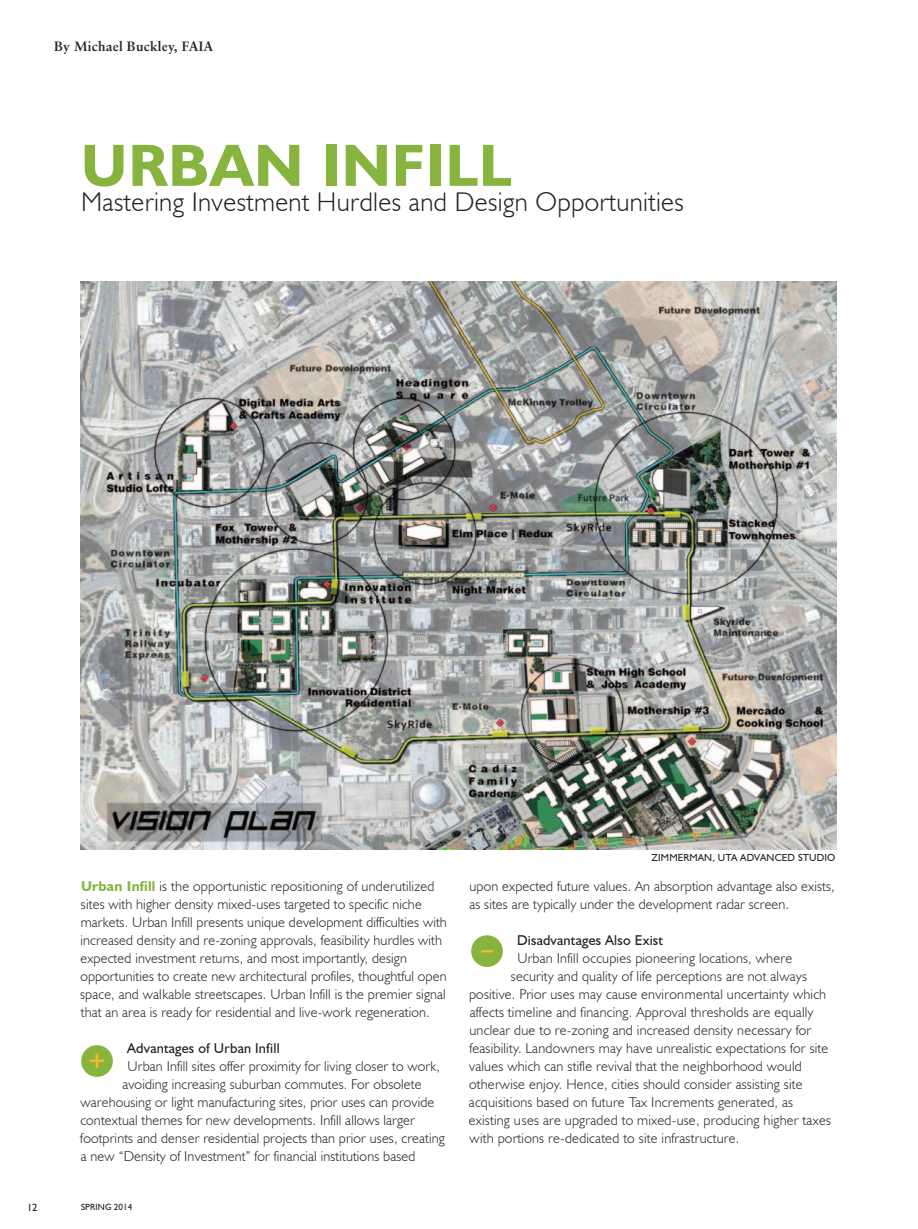
<style>
.page{position:relative;width:918px;height:1229px;background:#fff}
.page>*{position:absolute;margin:0;border:0;box-sizing:border-box;transform-origin:0 0}
.t1{font:700 60px "Humanist 521 BT";letter-spacing:.015em;color:#87b43f}
.t2{font:300 27px "Humanist 521 BT";letter-spacing:.015em;color:#231f20}
.t3{font:300 14.25px/18px "Humanist 521 BT";letter-spacing:.01em;color:#231f20}
.t4{font:14.25px "Humanist 521 BT";letter-spacing:.015em;color:#231f20}
.t5{font:700 13.5px "Sabon";letter-spacing:.015em;color:#231f20}
.t6{font:10.5px "Humanist 521 BT";color:#231f20}
.t7{font:10.2px "Humanist 521 BT";letter-spacing:.015em;color:#231f20}
.t8{font:9px "Humanist 521 BT";letter-spacing:.015em;color:#231f20}
.s1{font-weight:700;color:#87b43f}
</style>
<div class="page">
<img style="left:81px;top:281px;width:756px;height:568px">
<div style="left:81px;top:1045px;width:32px;height:31px;background:#87b43f;border-radius:50%"></div>
<div style="left:471px;top:935px;width:32px;height:32px;background:#87b43f;border-radius:50%"></div>
<p class="t5" style="left:54px;top:40px;width:161px">By Michael Buckley, FAIA</p>
<h1 class="t1" style="left:81px;top:128px;width:432px">Urban inFiLL</h1>
<h2 class="t2" style="left:81px;top:186px;width:604px">Mastering Investment Hurdles and Design Opportunities</h2>
<p class="t6" style="left:27px;top:1200px;width:12px">12</p>
<p class="t3" style="left:80px;top:876px;width:368px"><span class="s1">Urban infill</span> is the opportunistic repositioning of underutilized sites with higher density mixed-uses targeted to specific niche markets. Urban Infill presents unique development difficulties with increased density and re-zoning approvals, feasibility hurdles with expected investment returns, and most importantly, design opportunities to create new architectural profiles, thoughtful open space, and walkable streetscapes. Urban Infill is the premier signal that an area is ready for residential and live-work regeneration.</p>
<p class="t4" style="left:127px;top:1039px;width:154px">Advantages of Urban Infill</p>
<p class="t3" style="left:128px;top:1056px;width:314px">Urban Infill sites offer proximity for living closer to work,</p>
<p class="t3" style="left:122px;top:1074px;width:301px">avoiding increasing suburban commutes. For obsolete</p>
<p class="t3" style="left:81px;top:1092px;width:355px">warehousing or light manufacturing sites, prior uses can provide</p>
<p class="t3" style="left:80px;top:1110px;width:336px">contextual themes for new developments. Infill allows larger</p>
<p class="t3" style="left:80px;top:1128px;width:366px">footprints and denser residential projects than prior uses, creating</p>
<p class="t3" style="left:81px;top:1146px;width:336px">a new “Density of Investment” for financial institutions based</p>
<p class="t8" style="left:81px;top:1200px;width:53px">SPRING 2014</p>
<p class="t7" style="left:652px;top:851px;width:185px">ZIMMERMAN, UTA ADVANCED STUDIO</p>
<p class="t3" style="left:469px;top:876px;width:367px">upon expected future values. An absorption advantage also exists, as sites are typically under the development radar screen.</p>
<p class="t4" style="left:517px;top:931px;width:147px">Disadvantages Also Exist</p>
<p class="t3" style="left:517px;top:948px;width:276px">Urban Infill occupies pioneering locations, where</p>
<p class="t3" style="left:511px;top:966px;width:298px">security and quality of life perceptions are not always</p>
<p class="t3" style="left:469px;top:984px;width:359px">positive. Prior uses may cause environmental uncertainty which</p>
<p class="t3" style="left:470px;top:1002px;width:345px">affects timeline and financing. Approval thresholds are equally</p>
<p class="t3" style="left:470px;top:1020px;width:343px">unclear due to re-zoning and increased density necessary for</p>
<p class="t3" style="left:469px;top:1038px;width:361px">feasibility. Landowners may have unrealistic expectations for site</p>
<p class="t3" style="left:469px;top:1056px;width:334px">values which can stifle revival that the neighborhood would</p>
<p class="t3" style="left:469px;top:1074px;width:335px">otherwise enjoy. Hence, cities should consider assisting site</p>
<p class="t3" style="left:469px;top:1092px;width:326px">acquisitions based on future Tax Increments generated, as</p>
<p class="t3" style="left:469px;top:1110px;width:364px">existing uses are upgraded to mixed-use, producing higher taxes</p>
<p class="t3" style="left:470px;top:1128px;width:271px">with portions re-dedicated to site infrastructure.</p>
</div>
